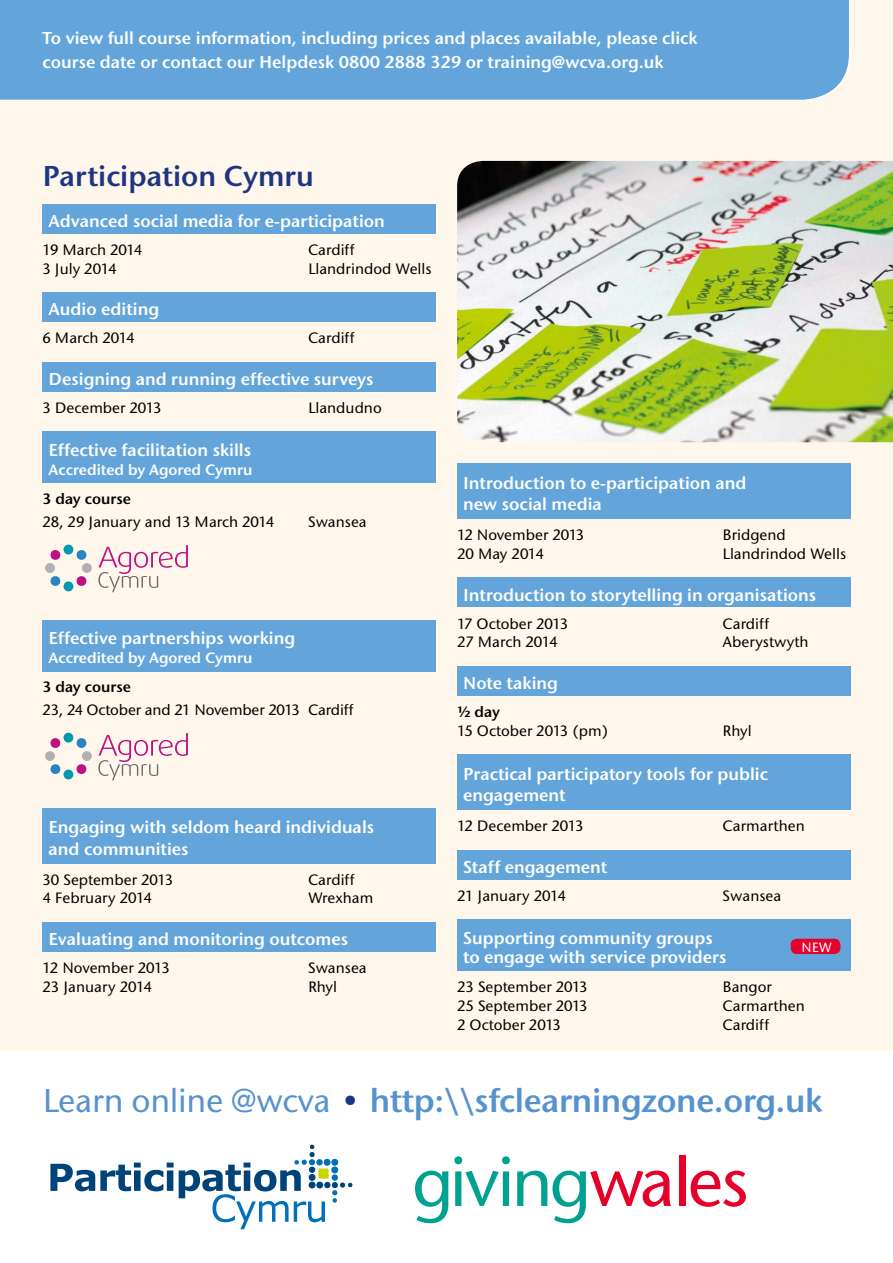
<style>
.page{position:relative;width:893px;height:1263px;background:#fff}
.page>*{position:absolute;margin:0;border:0;box-sizing:border-box;transform-origin:0 0}
.t1{font:69px "Stone Sans";letter-spacing:-.025em;color:#00a191}
.t2{font:34.5px "Stone Sans Itc T Semi";letter-spacing:-.01em;color:#5692ce}
.t3{font:30px "Stone Sans Itc T Semi";color:#1e3582}
.t4{font:18px/21px "Stone Sans Itc T Semi";color:#fff}
.t5{font:500 15.75px "Stone Sans Itc T";color:#000}
.t6{font:15.75px "Stone Sans Itc T Semi";color:#fff}
.t7{font:15.75px "Stone Sans Itc T Semi";color:#000}
.t8{font:500 14.1px "Stone Sans Itc T";color:#fff}
.s1{font-family:"Stone Sans Itc T";font-weight:500}
.s2{font-family:"Stone Sans Itc T";font-weight:500;color:#1e3582}
.s3{color:#e60029}
</style>
<div class="page">
<div style="left:0;top:0;width:893px;height:1050px;background:#fff7eb"></div>
<div style="left:0;top:0;width:850px;height:101px;background:#63a5db"></div>
<div style="left:43px;top:204px;width:393px;height:30px;background:#63a5db"></div>
<div style="left:43px;top:292px;width:393px;height:30px;background:#63a5db"></div>
<div style="left:43px;top:362px;width:393px;height:30px;background:#63a5db"></div>
<div style="left:43px;top:432px;width:393px;height:51px;background:#63a5db"></div>
<div style="left:45px;top:563px;width:10px;height:10px;background:#b1b0b3;border-radius:50%"></div>
<div style="left:82px;top:563px;width:10px;height:10px;background:#b1b0b3;border-radius:50%"></div>
<div style="left:64px;top:545px;width:9px;height:9px;background:#0099ad;border-radius:50%"></div>
<div style="left:64px;top:581px;width:9px;height:10px;background:#0099ad;border-radius:50%"></div>
<svg style="left:50px;top:550px;width:11px;height:10px"></svg>
<svg style="left:76px;top:576px;width:11px;height:10px"></svg>
<svg style="left:76px;top:550px;width:11px;height:10px"></svg>
<svg style="left:50px;top:576px;width:11px;height:10px"></svg>
<svg style="left:98px;top:545px;width:90px;height:47px"></svg>
<div style="left:43px;top:620px;width:393px;height:51px;background:#63a5db"></div>
<div style="left:45px;top:751px;width:10px;height:10px;background:#b1b0b3;border-radius:50%"></div>
<div style="left:82px;top:751px;width:10px;height:10px;background:#b1b0b3;border-radius:50%"></div>
<div style="left:64px;top:733px;width:9px;height:9px;background:#0099ad;border-radius:50%"></div>
<div style="left:64px;top:769px;width:9px;height:10px;background:#0099ad;border-radius:50%"></div>
<svg style="left:50px;top:738px;width:11px;height:10px"></svg>
<svg style="left:76px;top:764px;width:11px;height:10px"></svg>
<svg style="left:76px;top:738px;width:11px;height:10px"></svg>
<svg style="left:50px;top:764px;width:11px;height:10px"></svg>
<svg style="left:98px;top:733px;width:90px;height:47px"></svg>
<div style="left:43px;top:808px;width:393px;height:55px;background:#63a5db"></div>
<div style="left:43px;top:922px;width:393px;height:30px;background:#63a5db"></div>
<div style="left:457px;top:463px;width:394px;height:56px;background:#63a5db"></div>
<div style="left:457px;top:578px;width:394px;height:29px;background:#63a5db"></div>
<div style="left:457px;top:666px;width:394px;height:30px;background:#63a5db"></div>
<div style="left:457px;top:755px;width:394px;height:55px;background:#63a5db"></div>
<div style="left:457px;top:850px;width:394px;height:30px;background:#63a5db"></div>
<div style="left:457px;top:920px;width:394px;height:51px;background:#63a5db"></div>
<div style="left:791px;top:939px;width:49px;height:15px;background:#e4032e;border-radius:6px"></div>
<img style="left:457px;top:161px;width:436px;height:281px">
<svg style="left:50px;top:1144px;width:303px;height:85px"></svg>
<p class="t4" style="left:43px;top:26px;width:657px;line-height:24px">To view full course information, including prices and places available, please click course date or contact our Helpdesk 0800 2888 329 or training@wcva.org.uk</p>
<h3 class="t3" style="left:43px;top:158px;width:273px">Participation Cymru</h3>
<p class="t4" style="left:49px;top:210px;width:338px">Advanced social media for e-participation</p>
<p class="t5" style="left:43px;top:240px;width:101px">19 March 2014</p>
<p class="t5" style="left:308px;top:240px;width:48px">Cardiff</p>
<p class="t5" style="left:43px;top:259px;width:75px">3 July 2014</p>
<p class="t5" style="left:308px;top:259px;width:125px">Llandrindod Wells</p>
<p class="t4" style="left:49px;top:299px;width:112px">Audio editing</p>
<p class="t5" style="left:43px;top:329px;width:94px">6 March 2014</p>
<p class="t5" style="left:308px;top:329px;width:48px">Cardiff</p>
<p class="t4" style="left:49px;top:368px;width:326px">Designing and running effective surveys</p>
<p class="t5" style="left:43px;top:399px;width:121px">3 December 2013</p>
<p class="t5" style="left:308px;top:399px;width:75px">Llandudno</p>
<p class="t4" style="left:49px;top:439px;width:204px">Effective facilitation skills</p>
<p class="t6" style="left:49px;top:460px;width:205px">Accredited by Agored Cymru</p>
<p class="t7" style="left:43px;top:490px;width:90px">3 day course</p>
<p class="t5" style="left:43px;top:513px;width:233px">28, 29 January and 13 March 2014</p>
<p class="t5" style="left:308px;top:513px;width:60px">Swansea</p>
<p class="t4" style="left:49px;top:627px;width:248px">Effective partnerships working</p>
<p class="t6" style="left:49px;top:648px;width:205px">Accredited by Agored Cymru</p>
<p class="t7" style="left:43px;top:678px;width:90px">3 day course</p>
<p class="t5" style="left:43px;top:701px;width:312px">23, 24 October and 21 November 2013 Cardiff</p>
<p class="t4" style="left:49px;top:815px;width:327px;line-height:22.5px">Engaging with seldom heard individuals and communities</p>
<p class="t5" style="left:43px;top:870px;width:132px">30 September 2013</p>
<p class="t5" style="left:308px;top:870px;width:48px">Cardiff</p>
<p class="t5" style="left:43px;top:889px;width:111px">4 February 2014</p>
<p class="t5" style="left:308px;top:889px;width:67px">Wrexham</p>
<p class="t4" style="left:49px;top:928px;width:301px">Evaluating and monitoring outcomes</p>
<p class="t5" style="left:43px;top:959px;width:129px">12 November 2013</p>
<p class="t5" style="left:308px;top:959px;width:60px">Swansea</p>
<p class="t5" style="left:43px;top:977px;width:111px">23 January 2014</p>
<p class="t5" style="left:308px;top:977px;width:30px">Rhyl</p>
<p class="t4" style="left:463px;top:472px;width:285px">Introduction to e-participation and new social media</p>
<p class="t5" style="left:457px;top:526px;width:129px">12 November 2013</p>
<p class="t5" style="left:723px;top:526px;width:65px">Bridgend</p>
<p class="t5" style="left:457px;top:544px;width:88px">20 May 2014</p>
<p class="t5" style="left:723px;top:544px;width:125px">Llandrindod Wells</p>
<p class="t4" style="left:463px;top:584px;width:355px">Introduction to storytelling in organisations</p>
<p class="t5" style="left:457px;top:614px;width:113px">17 October 2013</p>
<p class="t5" style="left:723px;top:614px;width:48px">Cardiff</p>
<p class="t5" style="left:457px;top:633px;width:102px">27 March 2014</p>
<p class="t5" style="left:723px;top:633px;width:87px">Aberystwyth</p>
<p class="t4" style="left:463px;top:672px;width:96px">Note taking</p>
<p class="t7" style="left:457px;top:702px;width:44px">½ day</p>
<p class="t5" style="left:457px;top:721px;width:153px">15 October 2013 (pm)</p>
<p class="t5" style="left:723px;top:721px;width:30px">Rhyl</p>
<p class="t4" style="left:463px;top:763px;width:307px">Practical participatory tools for public engagement</p>
<p class="t5" style="left:457px;top:817px;width:128px">12 December 2013</p>
<p class="t5" style="left:723px;top:817px;width:84px">Carmarthen</p>
<p class="t4" style="left:463px;top:856px;width:146px">Staff engagement</p>
<p class="t5" style="left:457px;top:886px;width:110px">21 January 2014</p>
<p class="t5" style="left:723px;top:886px;width:60px">Swansea</p>
<p class="t4" style="left:463px;top:928px;width:265px;line-height:18.8px">Supporting community groups to engage with service providers</p>
<p class="t5" style="left:457px;top:977px;width:132px">23 September 2013</p>
<p class="t5" style="left:723px;top:977px;width:51px">Bangor</p>
<p class="t5" style="left:457px;top:996px;width:132px">25 September 2013</p>
<p class="t5" style="left:723px;top:996px;width:84px">Carmarthen</p>
<p class="t5" style="left:457px;top:1015px;width:105px">2 October 2013</p>
<p class="t5" style="left:723px;top:1015px;width:48px">Cardiff</p>
<p class="t8" style="left:801px;top:939px;width:32px">NEW</p>
<h2 class="t2" style="left:43px;top:1080px;width:781px"><span class="s1">Learn online @wcva</span> <span class="s2">•</span> http:\\sfclearningzone.org.uk</h2>
<h1 class="t1" style="left:412px;top:1141px;width:338px">giving<span class="s3">wales</span></h1>
</div>
